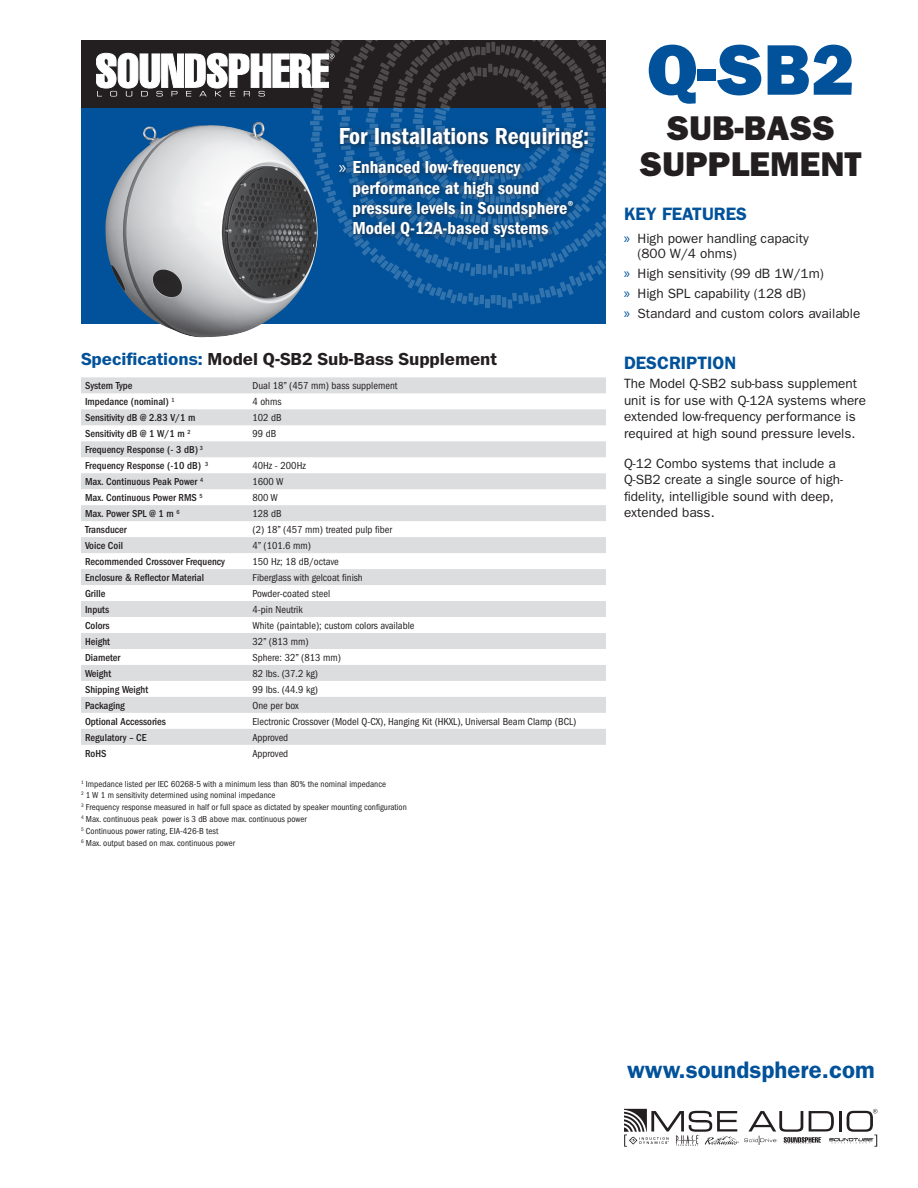
<style>
.page{position:relative;width:918px;height:1188px;background:#fff}
.page>*{position:absolute;margin:0;border:0;box-sizing:border-box;transform-origin:0 0}
.t1{font:800 72px "Franklin Gothic";color:#01529a}
.t2{font:800 34.5px/36px "Franklin Gothic";color:#231f20;text-align:center}
.t3{font:600 condensed 24px "Franklin Gothic";color:#fff}
.t4{font:600 24px "Franklin Gothic";color:#01529a}
.t5{font:600 condensed 18px/20.2px "Franklin Gothic";color:#fff}
.t6{font:700 18px "Franklin ITC Pro";color:#231f20}
.t7{font:600 18px "Franklin Gothic";color:#01529a}
.t8{font:13.5px/16.5px "Franklin Gothic";color:#231f20}
.t9{font:condensed 10.5px "Franklin Gothic";color:#231f20}
.t10{font:500 condensed 10.5px/16px "Franklin Gothic";color:#231f20}
.t11{font:condensed 9px/11.9px "Franklin Gothic";color:#231f20}
.s1{font-family:"Myriad Pro";font-weight:400;font-stretch:normal}
.s2{color:#01529a}
.s3{font-family:"Myriad Pro";font-size:15px;color:#01529a}
</style>
<div class="page">
<div style="left:81px;top:108px;width:525px;height:216px;background:#01529a"></div>
<div style="left:81px;top:40px;width:525px;height:68px;background:#231f20"></div>
<svg style="left:96px;top:40px;width:510px;height:268px"></svg>
<svg style="left:81px;top:377px;width:525px;height:368px;fill:#dfe0e2"></svg>
<svg style="left:624px;top:1109px;width:254px;height:38px"></svg>
<img style="left:105px;top:122px;width:213px;height:216px">
<h3 class="t3" style="left:339px;top:122px;width:252px">For Installations Requiring:</h3>
<h3 class="t5" style="left:352px;top:157px;width:223px;text-indent:-14px"><span class="s1">»</span> Enhanced low-frequency performance at high sound pressure levels in Soundsphere<sup>®<br></sup>Model Q-12A-based systems</h3>
<h3 class="t6" style="left:81px;top:348px;width:418px"><span class="s2">Specifications:</span> Model Q-SB2 Sub-Bass Supplement</h3>
<p class="t10" style="left:85px;top:378px;width:49px">System Type</p>
<p class="t9" style="left:252px;top:380px;width:147px">Dual 18” (457 mm) bass supplement</p>
<p class="t10" style="left:85px;top:394px;width:91px">Impedance (nominal) <sup>1</sup></p>
<p class="t9" style="left:252px;top:396px;width:31px">4 ohms</p>
<p class="t10" style="left:85px;top:410px;width:112px">Sensitivity dB @ 2.83 V/1 m</p>
<p class="t9" style="left:252px;top:412px;width:31px">102 dB</p>
<p class="t10" style="left:85px;top:426px;width:107px">Sensitivity dB @ 1 W/1 m <sup>2</sup></p>
<p class="t9" style="left:252px;top:428px;width:25px">99 dB</p>
<p class="t10" style="left:85px;top:442px;width:125px">Frequency Response (- 3 dB) <sup>3<br></sup>Frequency Response (-10 dB) <sup>3</sup></p>
<p class="t9" style="left:252px;top:460px;width:55px">40Hz - 200Hz</p>
<p class="t10" style="left:85px;top:474px;width:120px">Max. Continuous Peak Power <sup>4</sup></p>
<p class="t9" style="left:252px;top:476px;width:32px">1600 W</p>
<p class="t10" style="left:85px;top:490px;width:119px">Max. Continuous Power RMS <sup>5</sup></p>
<p class="t9" style="left:252px;top:492px;width:27px">800 W</p>
<p class="t10" style="left:85px;top:506px;width:96px">Max. Power SPL @ 1 m <sup>6</sup></p>
<p class="t9" style="left:252px;top:508px;width:31px">128 dB</p>
<p class="t10" style="left:85px;top:522px;width:43px">Transducer</p>
<p class="t9" style="left:252px;top:524px;width:141px">(2) 18” (457 mm) treated pulp fiber</p>
<p class="t10" style="left:85px;top:538px;width:39px">Voice Coil</p>
<p class="t9" style="left:252px;top:540px;width:60px">4” (101.6 mm)</p>
<p class="t10" style="left:85px;top:554px;width:141px">Recommended Crossover Frequency</p>
<p class="t9" style="left:252px;top:556px;width:88px">150 Hz; 18 dB/octave</p>
<p class="t10" style="left:85px;top:570px;width:120px">Enclosure &amp; Reflector Material</p>
<p class="t9" style="left:252px;top:572px;width:112px">Fiberglass with gelcoat finish</p>
<p class="t10" style="left:85px;top:586px;width:22px">Grille</p>
<p class="t9" style="left:252px;top:588px;width:79px">Powder-coated steel</p>
<p class="t10" style="left:85px;top:602px;width:26px">Inputs</p>
<p class="t9" style="left:252px;top:604px;width:52px">4-pin Neutrik</p>
<p class="t10" style="left:85px;top:617px;width:26px">Colors</p>
<p class="t9" style="left:252px;top:620px;width:164px">White (paintable); custom colors available</p>
<p class="t10" style="left:85px;top:633px;width:27px">Height</p>
<p class="t9" style="left:252px;top:636px;width:58px">32” (813 mm)</p>
<p class="t10" style="left:85px;top:649px;width:37px">Diameter</p>
<p class="t9" style="left:252px;top:651px;width:90px">Sphere: 32” (813 mm)</p>
<p class="t10" style="left:85px;top:665px;width:28px">Weight</p>
<p class="t9" style="left:252px;top:667px;width:67px">82 lbs. (37.2 kg)</p>
<p class="t10" style="left:85px;top:681px;width:65px">Shipping Weight</p>
<p class="t9" style="left:252px;top:683px;width:67px">99 lbs. (44.9 kg)</p>
<p class="t10" style="left:85px;top:697px;width:41px">Packaging</p>
<p class="t9" style="left:252px;top:699px;width:48px">One per box</p>
<p class="t10" style="left:85px;top:713px;width:83px">Optional Accessories</p>
<p class="t9" style="left:252px;top:715px;width:325px">Electronic Crossover (Model Q-CX), Hanging Kit (HKXL), Universal Beam Clamp (BCL)</p>
<p class="t10" style="left:85px;top:729px;width:63px">Regulatory – CE</p>
<p class="t9" style="left:252px;top:731px;width:37px">Approved</p>
<p class="t10" style="left:85px;top:745px;width:23px">RoHS</p>
<p class="t9" style="left:252px;top:747px;width:37px">Approved</p>
<p class="t11" style="left:81px;top:778px;width:327px"><sup>1</sup> Impedance listed per IEC 60268-5 with a minimum less than 80% the nominal impedance<br><sup>2</sup> 1 W 1 m sensitivity determined using nominal impedance<br><sup>3</sup> Frequency response measured in half or full space as dictated by speaker mounting configuration <sup>4</sup> Max. continuous peak power is 3 dB above max. continuous power<br><sup>5</sup> Continuous power rating, EIA-426-B test<br><sup>6</sup> Max. output based on max. continuous power</p>
<h1 class="t1" style="left:647px;top:28px;width:209px">Q-SB2</h1>
<h2 class="t2" style="left:640px;top:109px;width:224px">SUB-BASS<br>SUPPLEMENT</h2>
<h3 class="t7" style="left:624px;top:203px;width:125px">Key Features</h3>
<p class="t8" style="left:638px;top:230px;width:173px;line-height:15.8px;text-indent:-14px"><span class="s3">»</span> High power handling capacity (800 W/4 ohms)</p>
<p class="t8" style="left:624px;top:263px;width:238px;line-height:19.8px"><span class="s3">»</span> High sensitivity (99 dB 1W/1m)<br><span class="s3">»</span> High SPL capability (128 dB)<br><span class="s3">»</span> Standard and custom colors available</p>
<h3 class="t7" style="left:624px;top:352px;width:114px">Description</h3>
<p class="t8" style="left:624px;top:375px;width:244px">The Model Q-SB2 sub-bass supplement unit is for use with Q-12A systems where extended low-frequency performance is required at high sound pressure levels.</p>
<p class="t8" style="left:624px;top:455px;width:221px">Q-12 Combo systems that include a<br>Q-SB2 create a single source of high&shy;fidelity, intelligible sound with deep, extended bass.</p>
<h3 class="t4" style="left:627px;top:1055px;width:249px">www.soundsphere.com</h3>
</div>
